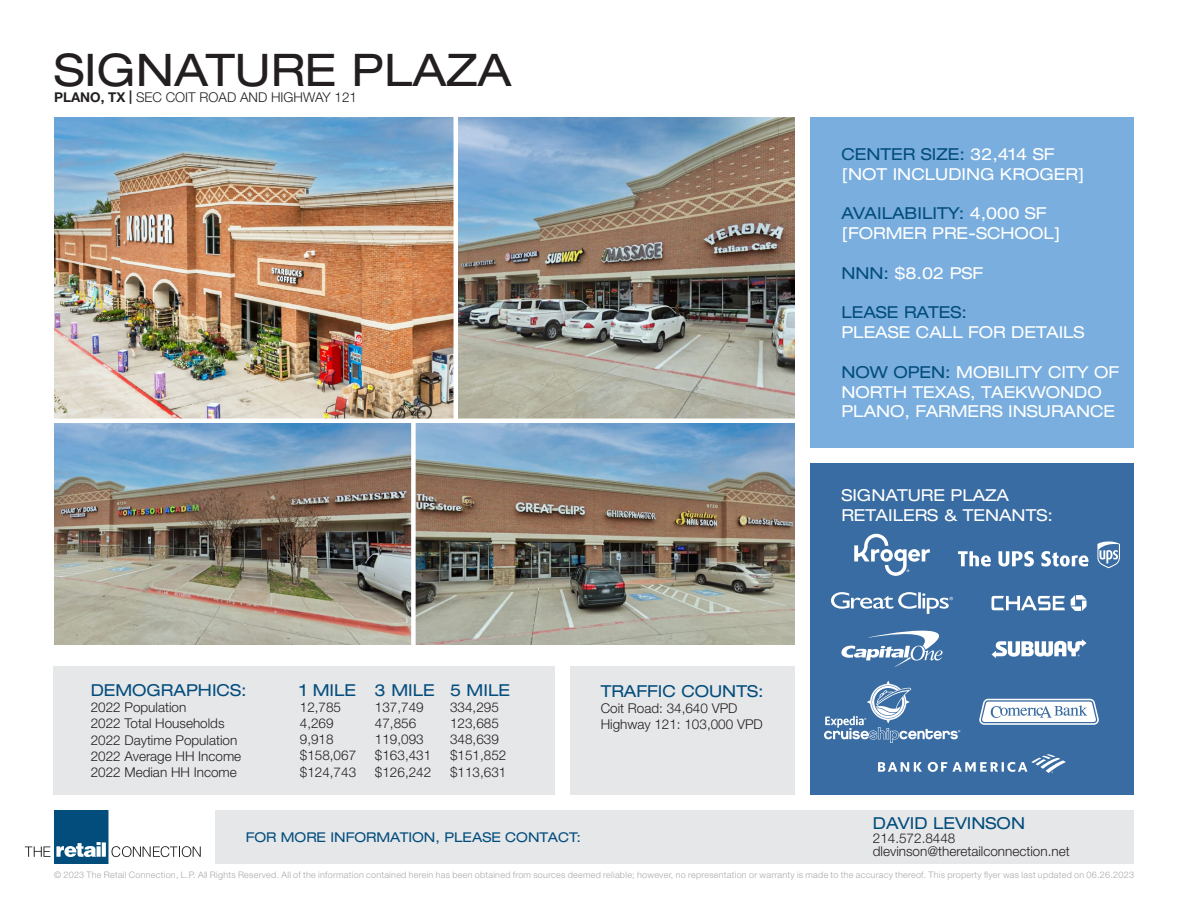
<style>
.page{position:relative;width:1188px;height:918px;background:#fff}
.page>*{position:absolute;margin:0;border:0;box-sizing:border-box;transform-origin:0 0}
.t1{font:expanded 45px "Helvetica Neue LT Std";color:#231f20}
.t2{font:expanded 16.5px/19.8px "Helvetica Neue LT Std";color:#fff}
.t3{font:expanded 16.5px "Helvetica Neue LT Std";color:#034d7d}
.t4{font:300 13.5px "Helvetica Neue LT Std";color:#231f20}
.t5{font:expanded 13.5px "Helvetica Neue LT Std";color:#034d7d}
.t6{font:300 9px "Helvetica Neue LT Std";letter-spacing:.03em;color:#a8a9ad}
.s1{font-weight:700}
.s2{color:#fff}
.s3{color:#034d7d}
</style>
<div class="page">
<svg style="left:25px;top:810px;width:176px;height:54px"></svg>
<div style="left:53px;top:666px;width:502px;height:129px;background:#e6e7e9"></div>
<div style="left:570px;top:666px;width:224px;height:129px;background:#e6e7e9"></div>
<div style="left:810px;top:117px;width:324px;height:331px;background:#79aede"></div>
<div style="left:810px;top:463px;width:324px;height:332px;background:#396ca2"></div>
<div style="left:216px;top:810px;width:918px;height:54px;background:#e6e7e9"></div>
<img style="left:54px;top:117px;width:740px;height:528px">
<hr style="left:454px;top:109px;width:4px;height:311px;background:#fff">
<div style="left:411px;top:420px;width:5px;height:231px;background:#fff"></div>
<hr style="left:44px;top:419px;width:757px;height:4px;background:#fff">
<svg style="left:998px;top:551px;width:36px;height:16px"></svg>
<svg style="left:958px;top:551px;width:33px;height:16px"></svg>
<svg style="left:1041px;top:551px;width:48px;height:16px"></svg>
<svg style="left:1097px;top:541px;width:23px;height:27px"></svg>
<svg style="left:854px;top:534px;width:76px;height:42px"></svg>
<svg style="left:831px;top:592px;width:122px;height:22px"></svg>
<svg style="left:991px;top:639px;width:96px;height:19px"></svg>
<svg style="left:824px;top:681px;width:136px;height:62px"></svg>
<svg style="left:1071px;top:595px;width:16px;height:16px"></svg>
<svg style="left:991px;top:596px;width:74px;height:14px"></svg>
<svg style="left:979px;top:699px;width:120px;height:26px"></svg>
<svg style="left:841px;top:631px;width:102px;height:36px"></svg>
<svg style="left:878px;top:754px;width:188px;height:19px"></svg>
<p class="t1" style="left:54px;top:43px;width:459px">SIGNATURE PLAZA</p>
<p class="t4" style="left:54px;top:89px;width:305px"><span class="s1">PLANO, TX |</span> SEC COIT ROAD AND HIGHWAY 121</p>
<p class="t3" style="left:91px;top:680px;width:157px">DEMOGRAPHICS:</p>
<p class="t4" style="left:91px;top:699px;width:97px">2022 Population</p>
<p class="t4" style="left:91px;top:715px;width:135px">2022 Total Households</p>
<p class="t4" style="left:91px;top:732px;width:148px">2022 Daytime Population</p>
<p class="t4" style="left:91px;top:748px;width:152px">2022 Average HH Income</p>
<p class="t4" style="left:91px;top:764px;width:148px">2022 Median HH Income</p>
<p class="t3" style="left:300px;top:680px;width:58px">1 MILE</p>
<p class="t4" style="left:300px;top:699px;width:43px">12,785</p>
<p class="t4" style="left:300px;top:715px;width:35px">4,269</p>
<p class="t4" style="left:300px;top:731px;width:35px">9,918</p>
<p class="t4" style="left:300px;top:747px;width:58px">$158,067</p>
<p class="t4" style="left:300px;top:764px;width:58px">$124,743</p>
<p class="t3" style="left:375px;top:680px;width:61px">3 MILE</p>
<p class="t4" style="left:375px;top:699px;width:50px">137,749</p>
<p class="t4" style="left:375px;top:715px;width:43px">47,856</p>
<p class="t4" style="left:375px;top:731px;width:50px">119,093</p>
<p class="t4" style="left:375px;top:747px;width:58px">$163,431</p>
<p class="t4" style="left:375px;top:764px;width:58px">$126,242</p>
<p class="t3" style="left:450px;top:680px;width:61px">5 MILE</p>
<p class="t4" style="left:450px;top:699px;width:50px">334,295</p>
<p class="t4" style="left:450px;top:715px;width:50px">123,685</p>
<p class="t4" style="left:450px;top:731px;width:50px">348,639</p>
<p class="t4" style="left:450px;top:747px;width:58px">$151,852</p>
<p class="t4" style="left:450px;top:764px;width:58px">$113,631</p>
<p class="t3" style="left:601px;top:681px;width:164px">TRAFFIC COUNTS:</p>
<p class="t4" style="left:601px;top:700px;width:138px">Coit Road: 34,640 VPD</p>
<p class="t4" style="left:601px;top:716px;width:164px">Highway 121: 103,000 VPD</p>
<p class="t5" style="left:246px;top:829px;width:337px">FOR MORE INFORMATION, PLEASE CONTACT:</p>
<p class="t3" style="left:841px;top:144px;width:215px">CENTER SIZE: <span class="s2">32,414 SF</span></p>
<p class="t2" style="left:841px;top:164px;width:245px">[NOT INCLUDING KROGER]</p>
<p class="t2" style="left:841px;top:203px;width:221px"><span class="s3">AVAILABILITY:</span> 4,000 SF [FORMER PRE-SCHOOL]</p>
<p class="t2" style="left:841px;top:263px;width:143px"><span class="s3">NNN:</span> $8.02 PSF</p>
<p class="t3" style="left:841px;top:302px;width:127px">LEASE RATES:</p>
<p class="t2" style="left:841px;top:322px;width:245px">PLEASE CALL FOR DETAILS</p>
<p class="t2" style="left:841px;top:362px;width:279px"><span class="s3">NOW OPEN:</span> MOBILITY CITY OF<br>NORTH TEXAS, TAEKWONDO<br>PLANO, FARMERS INSURANCE</p>
<p class="t2" style="left:841px;top:485px;width:169px">SIGNATURE PLAZA</p>
<p class="t2" style="left:841px;top:505px;width:213px">RETAILERS &amp; TENANTS:</p>
<p class="t3" style="left:873px;top:814px;width:154px">DAVID LEVINSON</p>
<p class="t4" style="left:873px;top:830px;width:84px">214.572.8448</p>
<p class="t4" style="left:873px;top:843px;width:198px">dlevinson@theretailconnection.net</p>
<p class="t6" style="left:54px;top:869px;width:1082px">© 2023 The Retail Connection, L.P. All Rights Reserved. All of the information contained herein has been obtained from sources deemed reliable; however, no representation or warranty is made to the accuracy thereof. This property flyer was last updated on 06.26.2023</p>
</div>
